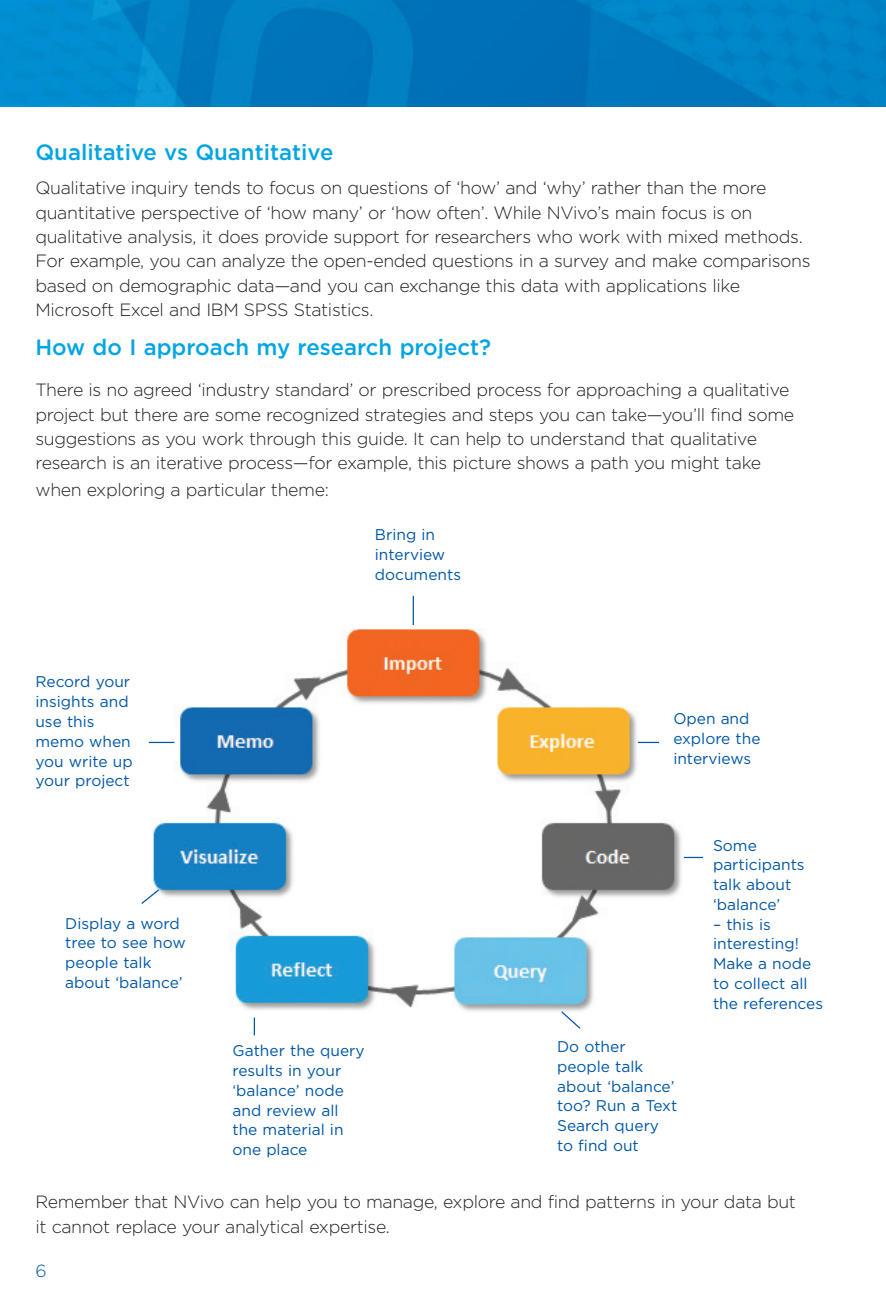
<style>
.page{position:relative;width:886px;height:1312px;background:#fff}
.page>*{position:absolute;margin:0;border:0;box-sizing:border-box;transform-origin:0 0}
.Headings_-_Light_Blu{font:500 22.25px "Gotham";color:#00a5e3}
.Main_Body_Text{font:300 17.75px/24.2px "Gotham";letter-spacing:-.02em;color:#231f20}
.t1{font:300 17.5px "Gotham";color:#0157a8}
.Image_Pointer_Text{font:15.5px/19.8px "Gotham";color:#0157a8}
</style>
<div class="page">
<img style="left:0;top:0;width:886px;height:106px">
<img style="left:152px;top:628px;width:529px;height:384px">
<hr style="left:413px;top:595px;width:1px;height:30px;background:#0157a8">
<svg style="left:254px;top:1017px;width:1px;height:18px"></svg>
<hr style="left:149px;top:741px;width:25px;height:2px;background:#0157a8">
<svg style="left:684px;top:856px;width:19px;height:1px"></svg>
<svg style="left:560px;top:1009px;width:22px;height:20px"></svg>
<svg style="left:141px;top:887px;width:20px;height:18px"></svg>
<hr style="left:638px;top:741px;width:21px;height:2px;background:#0157a8">
<p class="Headings_-_Light_Blu" style="left:35px;top:137px;width:299px">Qualitative vs Quantitative</p>
<p class="Main_Body_Text" style="left:35px;top:175px;width:776px">Qualitative inquiry tends to focus on questions of ‘how’ and ‘why’ rather than the more quantitative perspective of ‘how many’ or ‘how often’. While NVivo’s main focus is on qualitative analysis, it does provide support for researchers who work with mixed methods.<br>For example, you can analyze the open-ended questions in a survey and make comparisons based on demographic data—and you can exchange this data with applications like Microsoft Excel and IBM SPSS Statistics.</p>
<p class="Headings_-_Light_Blu" style="left:35px;top:332px;width:457px">How do I approach my research project?</p>
<p class="Main_Body_Text" style="left:35px;top:377px;width:760px">There is no agreed ‘industry standard’ or prescribed process for approaching a qualitative project but there are some recognized strategies and steps you can take—you’ll find some suggestions as you work through this guide. It can help to understand that qualitative research is an iterative process—for example, this picture shows a path you might take</p>
<p class="Main_Body_Text" style="left:35px;top:477px;width:295px">when exploring a particular theme:</p>
<p class="Image_Pointer_Text" style="left:35px;top:671px;width:96px">Record your insights and</p>
<p class="Image_Pointer_Text" style="left:35px;top:711px;width:99px">use this memo when you write up your project</p>
<p class="Image_Pointer_Text" style="left:375px;top:524px;width:62px">Bring in</p>
<p class="Image_Pointer_Text" style="left:375px;top:544px;width:88px">interview documents</p>
<p class="Image_Pointer_Text" style="left:65px;top:912px;width:122px">Display a word tree to see how people talk about ‘balance’</p>
<p class="Image_Pointer_Text" style="left:232px;top:1040px;width:134px">Gather the query results in your ‘balance’ node</p>
<p class="Image_Pointer_Text" style="left:232px;top:1099px;width:113px">and review all the material in one place</p>
<p class="Image_Pointer_Text" style="left:673px;top:708px;width:89px">Open and explore the interviews</p>
<p class="Image_Pointer_Text" style="left:557px;top:1036px;width:122px">Do other people talk about ‘balance’ too? Run a Text<br>Search query to find out</p>
<p class="Image_Pointer_Text" style="left:713px;top:834px;width:93px">Some participants talk about ‘balance’</p>
<p class="Image_Pointer_Text" style="left:713px;top:913px;width:112px">– this is interesting!<br>Make a node to collect all the references</p>
<p class="Main_Body_Text" style="left:35px;top:1189px;width:762px">Remember that NVivo can help you to manage, explore and find patterns in your data but it cannot replace your analytical expertise.</p>
<p class="t1" style="left:35px;top:1258px;width:13px">6</p>
</div>
